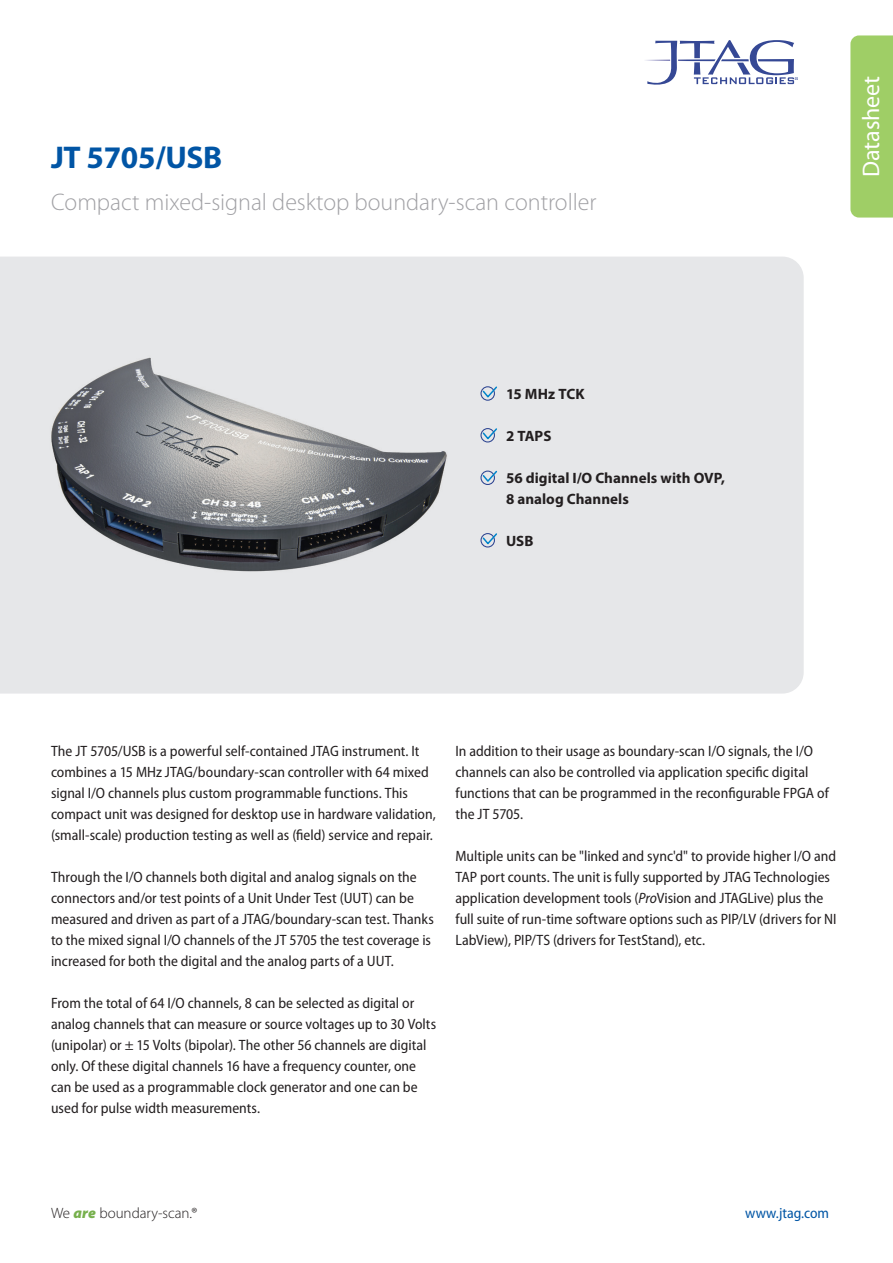
<style>
.page{position:relative;width:893px;height:1263px;background:#fff}
.page>*{position:absolute;margin:0;border:0;box-sizing:border-box;transform-origin:0 0}
.Titel{font:700 31.5px "Myriad Pro";letter-spacing:-.01em;color:#0155a5}
.Subtitel{font:300 24px "Myriad Pro";color:#a1a1a5}
.t1{font:24px "Myriad Pro";color:#fff}
.platte_tekst{font:semi-condensed 15px/21px "Myriad Pro";color:#231f20}
.features_list{font:700 15px/21px "Myriad Pro";letter-spacing:.005em;color:#231f20}
.platte_tekst-2{font:300 15px "Myriad Pro";color:#231f20}
.t2{font:semi-condensed 15px "Myriad Pro";color:#0155a5}
.s1{font-style:italic}
.s2{font-weight:900;font-style:italic;color:#77b04d}
</style>
<div class="page">
<img style="left:0;top:257px;width:804px;height:436px">
<svg style="left:645px;top:40px;width:153px;height:45px"></svg>
<div style="left:850px;top:35px;width:43px;height:183px;background:#9fce66"></div>
<div style="left:480px;top:386px;width:15px;height:15px;border:1px solid #2c4491;border-radius:50%"></div>
<svg style="left:481px;top:385px;width:17px;height:14px"></svg>
<div style="left:480px;top:428px;width:15px;height:14px;border:1px solid #2c4491;border-radius:50%"></div>
<svg style="left:481px;top:427px;width:17px;height:14px"></svg>
<div style="left:480px;top:471px;width:15px;height:14px;border:1px solid #2c4491;border-radius:50%"></div>
<svg style="left:481px;top:469px;width:17px;height:14px"></svg>
<div style="left:480px;top:533px;width:15px;height:14px;border:1px solid #2c4491;border-radius:50%"></div>
<svg style="left:481px;top:532px;width:17px;height:14px"></svg>
<p class="Titel" style="left:51px;top:137px;width:173px">JT 5705/USB</p>
<p class="Subtitel" style="left:51px;top:188px;width:547px">Compact mixed-signal desktop boundary-scan controller</p>
<p class="features_list" style="left:506px;top:383px;width:80px">15 MHz TCK</p>
<p class="features_list" style="left:506px;top:425px;width:47px">2 TAPS</p>
<p class="features_list" style="left:506px;top:467px;width:220px">56 digital I/O Channels with OVP,<br>8 analog Channels</p>
<p class="features_list" style="left:506px;top:530px;width:29px">USB</p>
<p class="t1" style="left:856px;top:177px;width:103px;rotate:-90deg">Datasheet</p>
<p class="platte_tekst" style="left:51px;top:740px;width:386px">The JT 5705/USB is a powerful self-contained JTAG instrument. It combines a 15 MHz JTAG/boundary-scan controller with 64 mixed signal I/O channels plus custom programmable functions. This compact unit was designed for desktop use in hardware validation, (small-scale) production testing as well as (field) service and repair.</p>
<p class="platte_tekst" style="left:51px;top:866px;width:384px">Through the I/O channels both digital and analog signals on the connectors and/or test points of a Unit Under Test (UUT) can be measured and driven as part of a JTAG/boundary-scan test. Thanks to the mixed signal I/O channels of the JT 5705 the test coverage is increased for both the digital and the analog parts of a UUT.</p>
<p class="platte_tekst" style="left:51px;top:992px;width:387px">From the total of 64 I/O channels, 8 can be selected as digital or analog channels that can measure or source voltages up to 30 Volts (unipolar) or ± 15 Volts (bipolar). The other 56 channels are digital only. Of these digital channels 16 have a frequency counter, one can be used as a programmable clock generator and one can be used for pulse width measurements.</p>
<p class="platte_tekst" style="left:455px;top:740px;width:375px">In addition to their usage as boundary-scan I/O signals, the I/O channels can also be controlled via application specific digital functions that can be programmed in the reconfigurable FPGA of the JT 5705.</p>
<p class="platte_tekst" style="left:455px;top:845px;width:383px">Multiple units can be "linked and sync'd" to provide higher I/O and TAP port counts. The unit is fully supported by JTAG Technologies application development tools (<span class="s1">Pro</span>Vision and JTAGLive) plus the full suite of run-time software options such as PIP/LV (drivers for NI LabView), PIP/TS (drivers for TestStand), etc.</p>
<p class="platte_tekst-2" style="left:51px;top:1204px;width:148px">We <span class="s2">are</span> boundary-scan.®</p>
<p class="t2" style="left:745px;top:1204px;width:85px">www.jtag.com</p>
</div>
